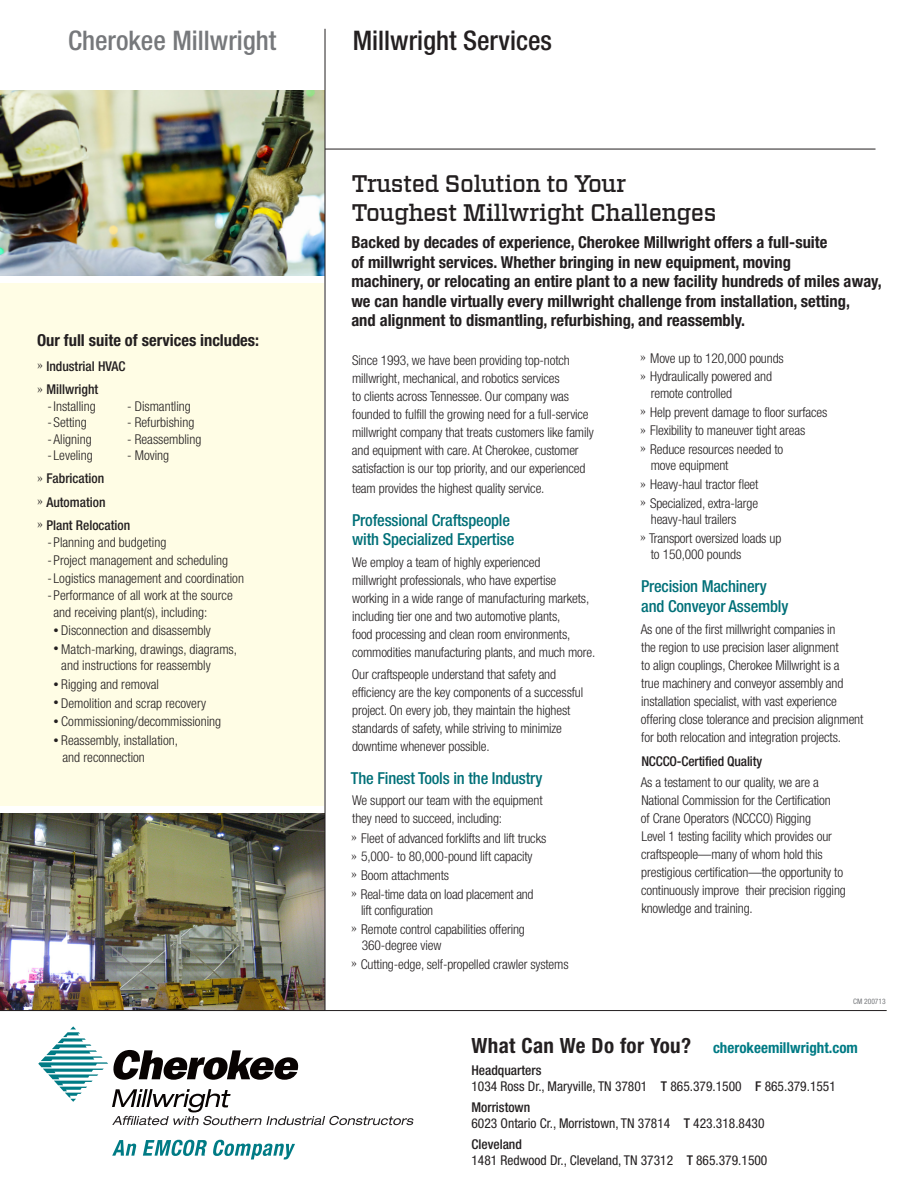
<style>
.page{position:relative;width:918px;height:1188px;background:#fff}
.page>*{position:absolute;margin:0;border:0;box-sizing:border-box;transform-origin:0 0}
.Eyebrow_copy{font:500 condensed 27px "Helvetica Neue";color:#76787b}
.Eyebrow_copy-2{font:500 condensed 27px "Helvetica Neue";color:#231f20}
.Headline{font:500 24px/28.5px "Vitesse";letter-spacing:-.02em;color:#231f20}
.Headline-2{font:700 condensed 16.5px/19.5px "Helvetica Neue";color:#231f20}
.Bold_Paragraph_Heade{font:500 condensed 16.5px/19.5px "Helvetica Neue";letter-spacing:-.01em;color:#007078}
.Bullet_copy{font:700 condensed 16.5px "Helvetica Neue";color:#231f20}
.t1{font:700 condensed 15px "Helvetica Neue";color:#007b85}
.Body_copy{font:300 condensed 13.5px/18px "Helvetica Neue";letter-spacing:-.01em;color:#231f20}
.Bullet_copy-2{font:300 condensed 13.5px/16.5px "Helvetica Neue";color:#231f20}
.t2{font:condensed 13.5px "Helvetica Neue";color:#231f20}
.Body_copy-2{font:500 condensed 13.5px "Helvetica Neue";color:#231f20}
.t3{font:condensed 7.5px "Helvetica Neue";color:#76787b}
.s1{font-family:"Minion";font-weight:400;font-stretch:normal}
.s2{font-size:10.5px}
.s3{font-size:21px;color:#231f20}
.s4{font-weight:500}
</style>
<div class="page">
<div style="left:0;top:283px;width:324px;height:523px;background:#fffde5"></div>
<hr style="left:0;top:149px;width:876px;height:1px;background:#231f20">
<img style="left:0;top:91px;width:325px;height:185px">
<img style="left:0;top:813px;width:324px;height:197px">
<hr style="left:325px;top:29px;width:1px;height:982px;background:#231f20">
<hr style="left:0;top:1010px;width:887px;height:1px;background:#231f20">
<svg style="left:112px;top:1140px;width:25px;height:16px"></svg>
<svg style="left:143px;top:1140px;width:64px;height:16px"></svg>
<svg style="left:213px;top:1140px;width:82px;height:19px"></svg>
<svg style="left:38px;top:1026px;width:376px;height:99px"></svg>
<p class="Eyebrow_copy" style="left:68px;top:24px;width:210px">Cherokee Millwright</p>
<p class="Eyebrow_copy-2" style="left:353px;top:24px;width:201px">Millwright Services</p>
<p class="Bullet_copy" style="left:37px;top:330px;width:224px">Our full suite of services includes:</p>
<p class="Body_copy-2" style="left:37px;top:358px;width:90px"><span class="s1">»</span> Industrial HVAC</p>
<p class="Body_copy-2" style="left:37px;top:381px;width:63px"><span class="s1">»</span> Millwright</p>
<p class="Bullet_copy-2" style="left:48px;top:397px;width:50px">-Installing</p>
<p class="Bullet_copy-2" style="left:48px;top:414px;width:41px">-Setting</p>
<p class="Bullet_copy-2" style="left:48px;top:430px;width:46px">-Aligning</p>
<p class="Bullet_copy-2" style="left:48px;top:447px;width:47px">- Leveling</p>
<p class="Body_copy-2" style="left:37px;top:470px;width:69px"><span class="s1">»</span> Fabrication</p>
<p class="Body_copy-2" style="left:37px;top:494px;width:70px"><span class="s1">»</span> Automation</p>
<p class="Body_copy-2" style="left:37px;top:517px;width:95px"><span class="s1">»</span> Plant Relocation</p>
<p class="Bullet_copy-2" style="left:48px;top:534px;width:120px">-Planning and budgeting</p>
<p class="Bullet_copy-2" style="left:48px;top:552px;width:182px">-Project management and scheduling</p>
<p class="Bullet_copy-2" style="left:48px;top:569px;width:198px">- Logistics management and coordination</p>
<p class="Bullet_copy-2" style="left:54px;top:587px;width:181px;text-indent:-6px">-Performance of all work at the source and receiving plant(s), including:</p>
<p class="Bullet_copy-2" style="left:54px;top:622px;width:159px"><span class="s2">•</span> Disconnection and disassembly</p>
<p class="Bullet_copy-2" style="left:61px;top:641px;width:177px;text-indent:-8px"><span class="s2">•</span> Match-marking, drawings, diagrams, and instructions for reassembly</p>
<p class="Bullet_copy-2" style="left:54px;top:676px;width:107px"><span class="s2">•</span> Rigging and removal</p>
<p class="Bullet_copy-2" style="left:54px;top:695px;width:154px"><span class="s2">•</span> Demolition and scrap recovery</p>
<p class="Bullet_copy-2" style="left:54px;top:713px;width:169px"><span class="s2">•</span> Commissioning/decommissioning</p>
<p class="Bullet_copy-2" style="left:63px;top:732px;width:117px;text-indent:-9px"><span class="s2">•</span> Reassembly, installation, and reconnection</p>
<p class="Bullet_copy-2" style="left:127px;top:398px;width:65px">- Dismantling</p>
<p class="Bullet_copy-2" style="left:127px;top:414px;width:69px">- Refurbishing</p>
<p class="Bullet_copy-2" style="left:127px;top:431px;width:76px">- Reassembling</p>
<p class="Bullet_copy-2" style="left:127px;top:447px;width:43px">- Moving</p>
<p class="Headline" style="left:351px;top:170px;width:367px">Trusted Solution to Your<br>Toughest Millwright Challenges</p>
<p class="Headline-2" style="left:351px;top:233px;width:532px">Backed by decades of experience, Cherokee Millwright offers a full-suite<br>of millwright services. Whether bringing in new equipment, moving<br>machinery, or relocating an entire plant to a new facility hundreds of miles away, we can handle virtually every millwright challenge from installation, setting,<br>and alignment to dismantling, refurbishing, and reassembly.</p>
<p class="Body_copy" style="left:352px;top:351px;width:243px">Since 1993, we have been providing top-notch millwright, mechanical, and robotics services<br>to clients across Tennessee. Our company was founded to fulfill the growing need for a full-service millwright company that treats customers like family and equipment with care. At Cherokee, customer satisfaction is our top priority, and our experienced</p>
<p class="Body_copy" style="left:352px;top:479px;width:194px">team provides the highest quality service.</p>
<p class="Bold_Paragraph_Heade" style="left:352px;top:510px;width:164px">Professional Craftspeople with Specialized Expertise</p>
<p class="Body_copy" style="left:352px;top:553px;width:245px">We employ a team of highly experienced<br>millwright professionals, who have expertise working in a wide range of manufacturing markets, including tier one and two automotive plants,<br>food processing and clean room environments, commodities manufacturing plants, and much more.</p>
<p class="Body_copy" style="left:352px;top:665px;width:233px">Our craftspeople understand that safety and efficiency are the key components of a successful project. On every job, they maintain the highest standards of safety, while striving to minimize downtime whenever possible.</p>
<p class="Bold_Paragraph_Heade" style="left:351px;top:768px;width:193px">The Finest Tools in the Industry</p>
<p class="Body_copy" style="left:352px;top:792px;width:192px">We support our team with the equipment they need to succeed, including:</p>
<p class="Body_copy" style="left:351px;top:829px;width:197px"><span class="s1">»</span> Fleet of advanced forklifts and lift trucks</p>
<p class="Body_copy" style="left:351px;top:847px;width:183px"><span class="s1">»</span> 5,000- to 80,000-pound lift capacity</p>
<p class="Body_copy" style="left:351px;top:866px;width:99px"><span class="s1">»</span> Boom attachments</p>
<p class="Body_copy" style="left:361px;top:886px;width:174px;line-height:16.5px;text-indent:-10px"><span class="s1">»</span> Real-time data on load placement and lift configuration</p>
<p class="Body_copy" style="left:362px;top:921px;width:165px;line-height:16.5px;text-indent:-11px"><span class="s1">»</span> Remote control capabilities offering<br>360-degree view</p>
<p class="Body_copy" style="left:351px;top:955px;width:219px"><span class="s1">»</span> Cutting-edge, self-propelled crawler systems</p>
<p class="Body_copy" style="left:640px;top:349px;width:145px"><span class="s1">»</span> Move up to 120,000 pounds</p>
<p class="Body_copy" style="left:651px;top:368px;width:123px;line-height:16.5px;text-indent:-11px"><span class="s1">»</span> Hydraulically powered and remote controlled</p>
<p class="Body_copy" style="left:640px;top:403px;width:189px"><span class="s1">»</span> Help prevent damage to floor surfaces</p>
<p class="Body_copy" style="left:640px;top:421px;width:167px"><span class="s1">»</span> Flexibility to maneuver tight areas</p>
<p class="Body_copy" style="left:651px;top:441px;width:134px;line-height:16.5px;text-indent:-11px"><span class="s1">»</span> Reduce resources needed to move equipment</p>
<p class="Body_copy" style="left:640px;top:475px;width:120px"><span class="s1">»</span> Heavy-haul tractor fleet</p>
<p class="Body_copy" style="left:651px;top:495px;width:109px;line-height:16.5px;text-indent:-11px"><span class="s1">»</span> Specialized, extra-large heavy-haul trailers</p>
<p class="Body_copy" style="left:651px;top:530px;width:132px;line-height:16.5px;text-indent:-11px"><span class="s1">»</span> Transport oversized loads up to 150,000 pounds</p>
<p class="Bold_Paragraph_Heade" style="left:641px;top:577px;width:149px">Precision Machinery and Conveyor Assembly</p>
<p class="Body_copy" style="left:641px;top:620px;width:224px">As one of the first millwright companies in<br>the region to use precision laser alignment<br>to align couplings, Cherokee Millwright is a<br>true machinery and conveyor assembly and installation specialist, with vast experience offering close tolerance and precision alignment for both relocation and integration projects.</p>
<p class="Body_copy-2" style="left:641px;top:754px;width:122px">NCCCO-Certified Quality</p>
<p class="Body_copy" style="left:641px;top:773px;width:207px">As a testament to our quality, we are a National Commission for the Certification<br>of Crane Operators (NCCCO) Rigging<br>Level 1 testing facility which provides our craftspeople—many of whom hold this prestigious certification—the opportunity to continuously improve their precision rigging knowledge and training.</p>
<p class="t3" style="left:853px;top:997px;width:34px">CM 200713</p>
<p class="t1" style="left:471px;top:1038px;width:388px"><span class="s3">What Can We Do for You?</span> cherokeemillwright.com</p>
<p class="Body_copy-2" style="left:471px;top:1062px;width:71px">Headquarters</p>
<p class="t2" style="left:471px;top:1079px;width:366px">1034 Ross Dr., Maryville, TN 37801 <span class="s4">T</span> 865.379.1500 <span class="s4">F</span> 865.379.1551</p>
<p class="Body_copy-2" style="left:471px;top:1099px;width:60px">Morristown</p>
<p class="t2" style="left:471px;top:1116px;width:295px">6023 Ontario Cr., Morristown, TN 37814 <span class="s4">T</span> 423.318.8430</p>
<p class="Body_copy-2" style="left:471px;top:1136px;width:52px">Cleveland</p>
<p class="t2" style="left:471px;top:1152px;width:297px">1481 Redwood Dr., Cleveland, TN 37312 <span class="s4">T</span> 865.379.1500</p>
</div>
